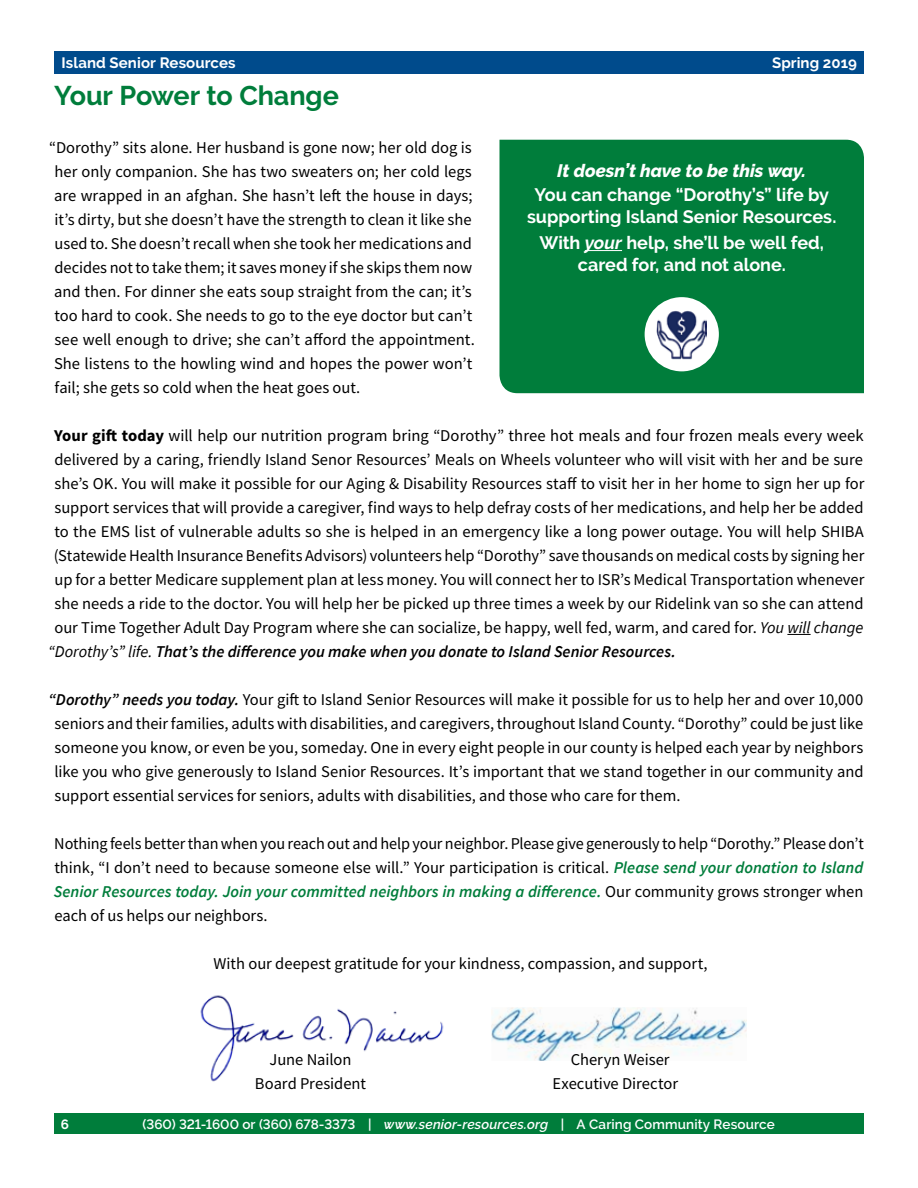
<style>
.page{position:relative;width:918px;height:1188px;background:#fff}
.page>*{position:absolute;margin:0;border:0;box-sizing:border-box;transform-origin:0 0}
.t1{font:700 27px "Raleway";letter-spacing:-.005em;color:#007d3b}
.t2{font:700 18px/21.6px "Raleway";color:#fff;text-align:center}
.t3{font:italic 800 18px "Raleway";color:#fff}
.t4{font:16.5px/24px "Source Sans Pro";color:#000;text-align:justify}
.t5{font:italic 600 16.5px "Source Sans Pro";color:#000}
.t6{font:700 15px "Raleway";letter-spacing:.005em;color:#fff}
.t7{font:600 13.5px "Raleway";letter-spacing:.01em;color:#fff}
.t8{font:700 13.5px "Raleway";color:#fff}
.s1{font-weight:700}
.s2{font-style:italic}
.s3{font-weight:400}
.s4{font-weight:600;font-style:italic}
.s5{font-weight:600;font-style:italic;color:#007d3b}
</style>
<div class="page">
<div style="left:54px;top:1113px;width:810px;height:21px;background:#007d3b"></div>
<div style="left:54px;top:51px;width:810px;height:22px;background:#004b8c"></div>
<svg style="left:787px;top:634px;width:24px;height:1px"></svg>
<img style="left:200px;top:995px;width:244px;height:87px">
<img style="left:491px;top:1007px;width:256px;height:54px">
<div style="left:500px;top:140px;width:364px;height:253px;background:#007d3b"></div>
<hr style="left:585px;top:250px;width:37px;height:1px;background:#fff">
<div style="left:645px;top:297px;width:74px;height:74px;background:#fff;border-radius:50%"></div>
<img style="left:657px;top:311px;width:50px;height:49px">
<p class="t6" style="left:61px;top:54px;width:176px">Island Senior Resources</p>
<p class="t6" style="left:772px;top:54px;width:86px">Spring 2019</p>
<h1 class="t1" style="left:54px;top:80px;width:286px">Your Power to Change</h1>
<p class="t4" style="left:49px;top:136px;width:427px;text-align:left">“Dorothy” sits alone. Her husband is gone now; her old dog is her only companion. She has two sweaters on; her cold legs are wrapped in an afghan. She hasn’t left the house in days; it’s dirty, but she doesn’t have the strength to clean it like she used to. She doesn’t recall when she took her medications and decides not to take them; it saves money if she skips them now and then. For dinner she eats soup straight from the can; it’s too hard to cook. She needs to go to the eye doctor but can’t see well enough to drive; she can’t afford the appointment.<br>She listens to the howling wind and hopes the power won’t fail; she gets so cold when the heat goes out.</p>
<p class="t4" style="left:54px;top:424px;width:811px"><span class="s1">Your gift today</span> will help our nutrition program bring “Dorothy” three hot meals and four frozen meals every week</p>
<p class="t4" style="left:54px;top:448px;width:810px">delivered by a caring, friendly Island Senor Resources’ Meals on Wheels volunteer who will visit with her and be sure</p>
<p class="t4" style="left:55px;top:472px;width:811px">she’s OK. You will make it possible for our Aging &amp; Disability Resources staff to visit her in her home to sign her up for</p>
<p class="t4" style="left:55px;top:496px;width:811px">support services that will provide a caregiver, find ways to help defray costs of her medications, and help her be added</p>
<p class="t4" style="left:54px;top:520px;width:811px">to the EMS list of vulnerable adults so she is helped in an emergency like a long power outage. You will help SHIBA</p>
<p class="t4" style="left:54px;top:544px;width:812px">(Statewide Health Insurance Benefits Advisors) volunteers help “Dorothy” save thousands on medical costs by signing her</p>
<p class="t4" style="left:55px;top:568px;width:811px">up for a better Medicare supplement plan at less money. You will connect her to ISR’s Medical Transportation whenever</p>
<p class="t4" style="left:55px;top:592px;width:811px">she needs a ride to the doctor. You will help her be picked up three times a week by our Ridelink van so she can attend</p>
<p class="t4" style="left:54px;top:616px;width:810px">our Time Together Adult Day Program where she can socialize, be happy, well fed, warm, and cared for. <span class="s2">You will change</span></p>
<p class="t5" style="left:48px;top:641px;width:629px"><span class="s3">“Dorothy’s” life.</span> That’s the difference you make when you donate to Island Senior Resources.</p>
<p class="t4" style="left:54px;top:688px;width:811px;text-indent:-6px"><span class="s4">“Dorothy” needs you today.</span> Your gift to Island Senior Resources will make it possible for us to help her and over 10,000 seniors and their families, adults with disabilities, and caregivers, throughout Island County. “Dorothy” could be just like someone you know, or even be you, someday. One in every eight people in our county is helped each year by neighbors like you who give generously to Island Senior Resources. It’s important that we stand together in our community and support essential services for seniors, adults with disabilities, and those who care for them.</p>
<p class="t4" style="left:54px;top:832px;width:811px">Nothing feels better than when you reach out and help your neighbor. Please give generously to help “Dorothy.” Please don’t think, “I don’t need to because someone else will.” Your participation is critical. <span class="s5">Please send your donation to Island Senior Resources today. Join your committed neighbors in making a difference.</span> Our community grows stronger when each of us helps our neighbors.</p>
<p class="t4" style="left:213px;top:952px;width:496px">With our deepest gratitude for your kindness, compassion, and support,</p>
<p class="t3" style="left:557px;top:160px;width:250px">It doesn’t have to be this way.</p>
<p class="t2" style="left:527px;top:184px;width:311px">You can change “Dorothy’s” life by supporting Island Senior Resources.</p>
<p class="t2" style="left:539px;top:232px;width:286px">With <span class="s2">your</span> help, she’ll be well fed, cared for, and not alone.</p>
<p class="t8" style="left:61px;top:1116px;width:10px">6</p>
<p class="t4" style="left:270px;top:1048px;width:83px">June Nailon</p>
<p class="t4" style="left:571px;top:1048px;width:101px">Cheryn Weiser</p>
<p class="t4" style="left:255px;top:1072px;width:113px">Board President</p>
<p class="t4" style="left:552px;top:1072px;width:127px">Executive Director</p>
<p class="t7" style="left:143px;top:1116px;width:634px">(360) 321-1600 or (360) 678-3373 | <span class="s2">www.senior-resources.org</span> | A Caring Community Resource</p>
</div>
